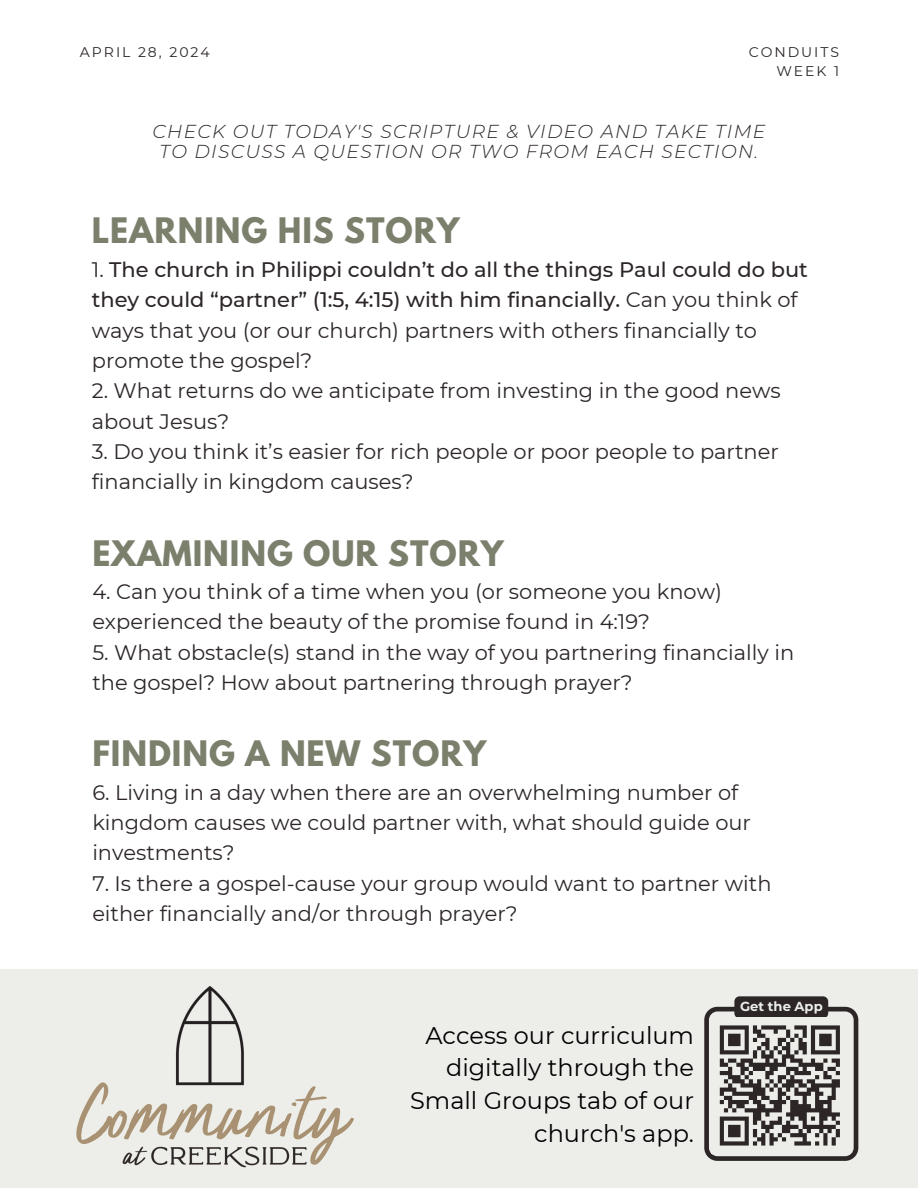
<style>
.page{position:relative;width:918px;height:1188px;background:#fff}
.page>*{position:absolute;margin:0;border:0;box-sizing:border-box;transform-origin:0 0}
.t1{font:700 31.2px "League Spartan";letter-spacing:.03em;color:#7a806c}
.t2{font:24px/32.7px "Montserrat";color:#000;text-align:right}
.t3{font:21px/30.3px "Montserrat";color:#2c2726}
.t4{font:500 21px/30.3px "Montserrat";color:#2c2726}
.t5{font:italic 300 18.75px/20.2px "Montserrat";letter-spacing:.07em;color:#2c2726;text-align:center}
.t6{font:13.95px/19.2px "Montserrat";letter-spacing:.14em;color:#2c2726;text-align:right}
.t7{font:700 13.05px "Montserrat";color:#edeeea}
.s1{font-weight:400}
</style>
<div class="page">
<div style="left:0;top:969px;width:918px;height:219px;background:#edeeea"></div>
<img style="left:175px;top:986px;width:69px;height:90px">
<img style="left:76px;top:1076px;width:278px;height:92px">
<div style="left:734px;top:996px;width:94px;height:22px;background:#2c2726;border-radius:5px"></div>
<svg style="left:704px;top:1007px;width:154px;height:154px"></svg>
<p class="t6" style="left:80px;top:42px;width:131px">APRIL 28, 2024</p>
<h2 class="t6" style="left:749px;top:42px;width:92px">CONDUITS<br>WEEK 1</h2>
<p class="t5" style="left:153px;top:121px;width:614px">CHECK OUT TODAY'S SCRIPTURE &amp; VIDEO AND TAKE TIME<br>TO DISCUSS A QUESTION OR TWO FROM EACH SECTION.</p>
<h4 class="t1" style="left:92px;top:215px;width:370px">LEARNING HIS STORY</h4>
<h1 class="t4" style="left:92px;top:254px;width:718px"><span class="s1">1.</span> The church in Philippi couldn’t do all the things Paul could do but they could “partner” (1:5, 4:15) with him financially. <span class="s1">Can you think of ways that you (or our church) partners with others financially to promote the gospel?</span></h1>
<h1 class="t3" style="left:92px;top:376px;width:691px">2. What returns do we anticipate from investing in the good news about Jesus?</h1>
<h3 class="t3" style="left:92px;top:436px;width:689px">3. Do you think it’s easier for rich people or poor people to partner financially in kingdom causes?</h3>
<p class="t1" style="left:92px;top:538px;width:413px">EXAMINING OUR STORY</p>
<h1 class="t3" style="left:92px;top:576px;width:631px">4. Can you think of a time when you (or someone you know) experienced the beauty of the promise found in 4:19?</h1>
<h3 class="t3" style="left:92px;top:637px;width:703px">5. What obstacle(s) stand in the way of you partnering financially in the gospel? How about partnering through prayer?</h3>
<p class="t1" style="left:92px;top:738px;width:396px">FINDING A NEW STORY</p>
<h1 class="t3" style="left:92px;top:777px;width:660px">6. Living in a day when there are an overwhelming number of kingdom causes we could partner with, what should guide our investments?</h1>
<h3 class="t3" style="left:92px;top:868px;width:681px">7. Is there a gospel-cause your group would want to partner with either financially and/or through prayer?</h3>
<p class="t2" style="left:410px;top:1019px;width:285px">Access our curriculum digitally through the<br>Small Groups tab of our church's app.</p>
<p class="t7" style="left:740px;top:998px;width:84px">Get the App</p>
</div>
